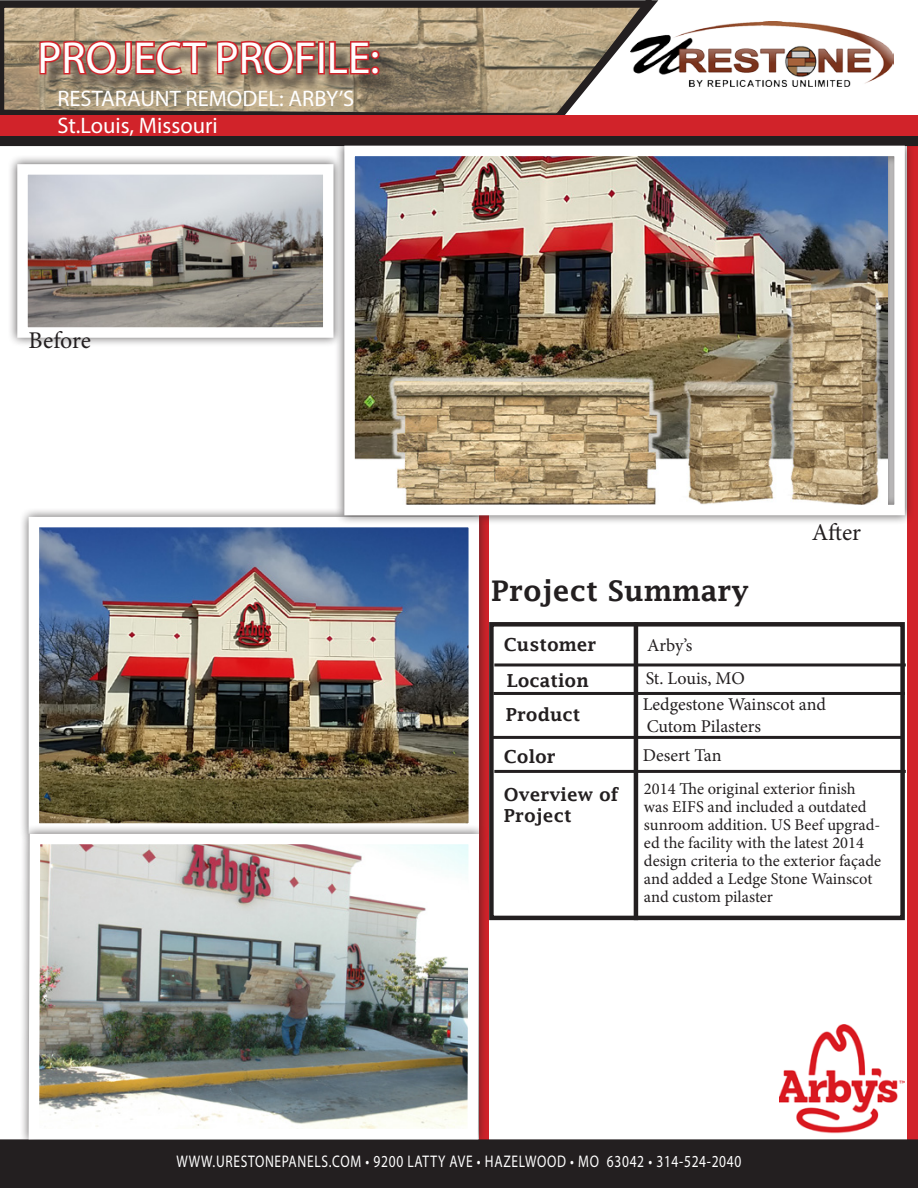
<style>
.page{position:relative;width:918px;height:1188px;background:#fff}
.page>*{position:absolute;margin:0;border:0;box-sizing:border-box;transform-origin:0 0}
.t1{font:45px "Myriad Pro";color:#fff}
.t2{font:600 28.5px "Lucida Fax";color:#231f20}
.t3{font:24px "Minion Pro";letter-spacing:-.005em;color:#231f20}
.t4{font:22.5px "Myriad Pro";color:#fff}
.t5{font:18px "Minion Pro";letter-spacing:-.005em;color:#231f20}
.t6{font:600 18px "Lucida Fax";color:#231f20}
.t7{font:16.8px "Myriad Pro";letter-spacing:.05em;color:#fff;scale:.8 1}
.t8{font:16.5px/18px "Minion Pro";color:#231f20}
</style>
<div class="page">
<div style="left:907px;top:146px;width:11px;height:1023px;background:#d1232a"></div>
<svg style="left:0;top:0;width:666px;height:116px;background:#a08e75"></svg>
<div style="left:1px;top:1140px;width:916px;height:47px;background:#231f20"></div>
<div style="left:0;top:1139px;width:918px;height:49px;border:2px solid #231f20"></div>
<div style="left:19px;top:507px;width:470px;height:336px;background:#231f20;opacity:.75"></div>
<img style="left:40px;top:528px;width:428px;height:295px">
<div style="left:29px;top:517px;width:450px;height:317px;border:10px solid #fff"></div>
<div style="left:7px;top:154px;width:336px;height:194px;background:#231f20;opacity:.75"></div>
<img style="left:28px;top:175px;width:295px;height:152px">
<div style="left:17px;top:164px;width:317px;height:174px;border:10px solid #fff"></div>
<div style="left:0;top:136px;width:918px;height:10px;background:#231f20"></div>
<svg style="left:554px;top:0;width:98px;height:116px"></svg>
<img style="left:631px;top:22px;width:262px;height:64px">
<div style="left:41px;top:44px;width:357px;height:49px;background:#231f20;opacity:.75"></div>
<svg style="left:38px;top:39px;width:170px;height:37px;background:#b15d52"></svg>
<svg style="left:215px;top:39px;width:102px;height:37px;background:#ad564d"></svg>
<div style="left:318px;top:41px;width:7px;height:33px;border:3px solid #d1232a"></div>
<svg style="left:327px;top:40px;width:54px;height:36px;background:#a5544a"></svg>
<img style="left:780px;top:1025px;width:124px;height:109px">
<div style="left:0;top:116px;width:918px;height:20px;background:#d1232a"></div>
<div style="left:489px;top:622px;width:416px;height:298px;border:4px solid #231f20"></div>
<hr style="left:494px;top:663px;width:412px;height:3px;background:#231f20">
<hr style="left:494px;top:770px;width:412px;height:3px;background:#231f20">
<hr style="left:491px;top:736px;width:412px;height:3px;background:#231f20">
<hr style="left:493px;top:692px;width:412px;height:3px;background:#231f20">
<hr style="left:634px;top:622px;width:4px;height:298px;background:#231f20">
<div style="left:19px;top:824px;width:470px;height:325px;background:#231f20;opacity:.75"></div>
<img style="left:23px;top:828px;width:461px;height:317px">
<div style="left:335px;top:136px;width:579px;height:389px;background:#231f20;opacity:.75"></div>
<img style="left:355px;top:157px;width:532px;height:347px">
<div style="left:344px;top:146px;width:561px;height:369px;border:10px solid #fff"></div>
<p class="t1" style="left:38px;top:30px;width:343px">PROJECT PROFILE:</p>
<p class="t4" style="left:57px;top:85px;width:298px">RESTARAUNT REMODEL: ARBY’S</p>
<p class="t4" style="left:57px;top:112px;width:162px">St.Louis, Missouri</p>
<p class="t3" style="left:29px;top:324px;width:64px">Before</p>
<p class="t3" style="left:812px;top:516px;width:51px">After</p>
<p class="t2" style="left:491px;top:575px;width:260px">Project Summary</p>
<p class="t6" style="left:504px;top:635px;width:94px">Customer</p>
<p class="t6" style="left:507px;top:670px;width:83px">Location</p>
<p class="t6" style="left:506px;top:705px;width:76px">Product</p>
<p class="t6" style="left:504px;top:746px;width:53px">Color</p>
<p class="t6" style="left:504px;top:784px;width:116px">Overview of</p>
<p class="t6" style="left:504px;top:806px;width:69px">Project</p>
<p class="t5" style="left:647px;top:634px;width:47px">Arby’s</p>
<p class="t5" style="left:646px;top:666px;width:101px">St. Louis, MO</p>
<p class="t5" style="left:643px;top:693px;width:185px">Ledgestone Wainscot and</p>
<p class="t5" style="left:647px;top:714px;width:116px">Cutom Pilasters</p>
<p class="t5" style="left:643px;top:743px;width:80px">Desert Tan</p>
<p class="t8" style="left:644px;top:780px;width:239px">2014 The original exterior finish was EIFS and included a outdated sunroom addition. US Beef upgrad&shy;ed the facility with the latest 2014 design criteria to the exterior façade and added a Ledge Stone Wainscot and custom pilaster</p>
<p class="t7" style="left:177px;top:1151px;width:708px">WWW.URESTONEPANELS.COM • 9200 LATTY AVE • HAZELWOOD • MO 63042 • 314-524-2040</p>
</div>
